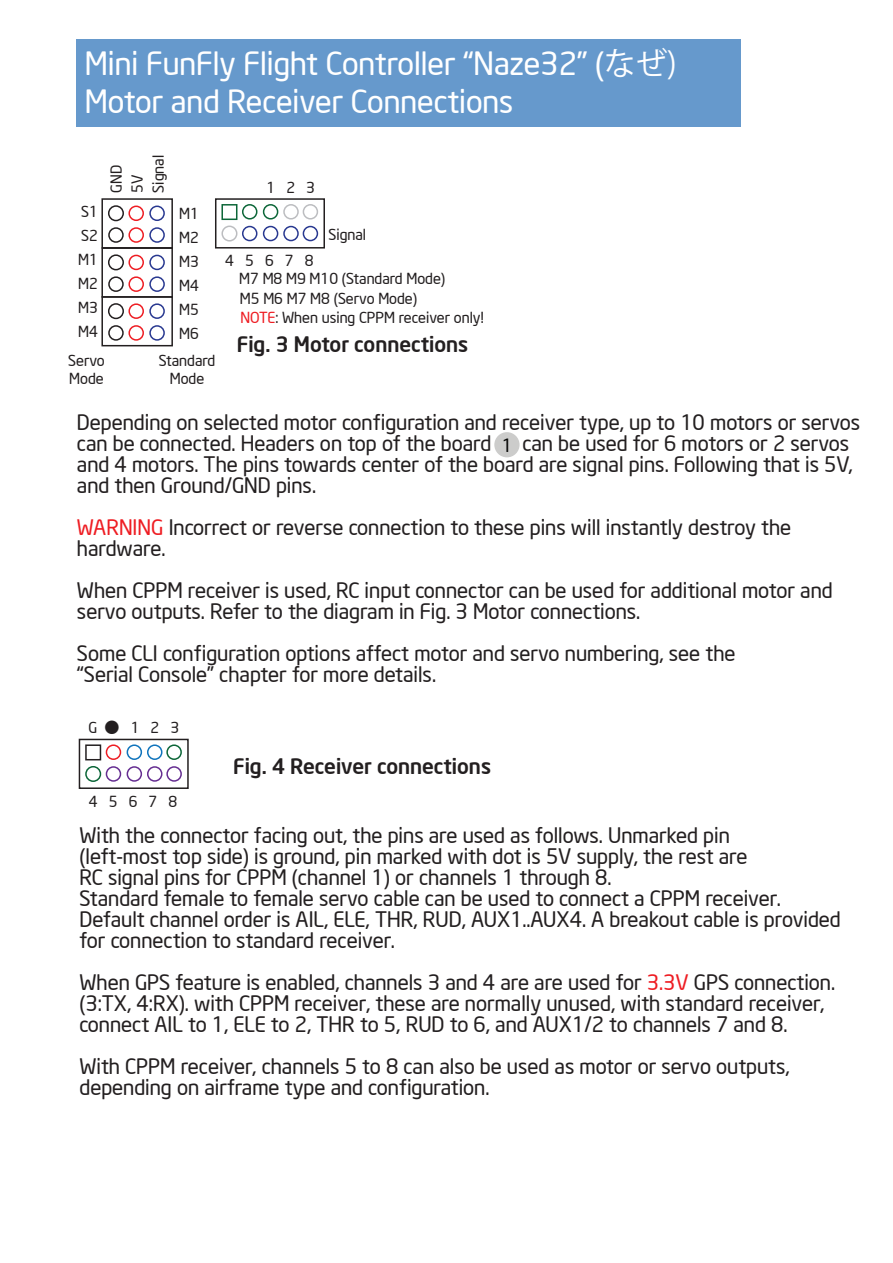
<style>
.page{position:relative;width:893px;height:1263px;background:#fff}
.page>*{position:absolute;margin:0;border:0;box-sizing:border-box;transform-origin:0 0}
.t1{font:31.5px/37.8px "Neo Sans Intel";color:#fff}
.t2{font:21px/21px "Neo Sans Intel";color:#231f20}
.t3{font:500 21px "Neo Sans Intel";color:#231f20}
.t4{font:18px "Neo Sans Intel";color:#040503}
.t5{font:15px/24px "Neo Sans Intel";color:#231f20}
.s1{font-family:"Koz Go Pro"}
.s2{color:#ee1d23}
</style>
<div class="page">
<div style="left:101px;top:198px;width:72px;height:51px;border:2px solid #231f20"></div>
<div style="left:108px;top:205px;width:16px;height:16px;border:2px solid #231f20;border-radius:50%"></div>
<div style="left:128px;top:227px;width:16px;height:16px;border:2px solid #ee1d23;border-radius:50%"></div>
<div style="left:128px;top:206px;width:16px;height:15px;border:2px solid #ee1d23;border-radius:50%"></div>
<div style="left:149px;top:227px;width:16px;height:16px;border:2px solid #283890;border-radius:50%"></div>
<div style="left:149px;top:206px;width:16px;height:15px;border:2px solid #283890;border-radius:50%"></div>
<div style="left:108px;top:227px;width:16px;height:16px;border:2px solid #231f20;border-radius:50%"></div>
<div style="left:101px;top:247px;width:72px;height:51px;border:2px solid #231f20"></div>
<div style="left:108px;top:254px;width:16px;height:16px;border:2px solid #231f20;border-radius:50%"></div>
<div style="left:128px;top:276px;width:16px;height:16px;border:2px solid #ee1d23;border-radius:50%"></div>
<div style="left:128px;top:255px;width:16px;height:15px;border:2px solid #ee1d23;border-radius:50%"></div>
<div style="left:149px;top:276px;width:16px;height:16px;border:2px solid #283890;border-radius:50%"></div>
<div style="left:149px;top:255px;width:16px;height:15px;border:2px solid #283890;border-radius:50%"></div>
<div style="left:108px;top:276px;width:16px;height:16px;border:2px solid #231f20;border-radius:50%"></div>
<div style="left:101px;top:296px;width:72px;height:50px;border:2px solid #231f20"></div>
<div style="left:108px;top:303px;width:16px;height:16px;border:2px solid #231f20;border-radius:50%"></div>
<div style="left:128px;top:325px;width:16px;height:16px;border:2px solid #ee1d23;border-radius:50%"></div>
<div style="left:128px;top:303px;width:16px;height:16px;border:2px solid #ee1d23;border-radius:50%"></div>
<div style="left:149px;top:325px;width:16px;height:16px;border:2px solid #283890;border-radius:50%"></div>
<div style="left:149px;top:303px;width:16px;height:16px;border:2px solid #283890;border-radius:50%"></div>
<div style="left:108px;top:325px;width:16px;height:16px;border:2px solid #231f20;border-radius:50%"></div>
<div style="left:79px;top:739px;width:110px;height:50px;border:2px solid #231f20"></div>
<div style="left:85px;top:744px;width:16px;height:16px;border:2px solid #231f20"></div>
<div style="left:85px;top:766px;width:16px;height:16px;border:2px solid #0c6638;border-radius:50%"></div>
<div style="left:106px;top:744px;width:15px;height:16px;border:2px solid #ee1d23;border-radius:50%"></div>
<div style="left:106px;top:766px;width:15px;height:16px;border:2px solid #652d91;border-radius:50%"></div>
<div style="left:127px;top:744px;width:15px;height:16px;border:2px solid #1074bc;border-radius:50%"></div>
<div style="left:127px;top:766px;width:15px;height:16px;border:2px solid #652d91;border-radius:50%"></div>
<div style="left:147px;top:744px;width:15px;height:16px;border:2px solid #1074bc;border-radius:50%"></div>
<div style="left:147px;top:766px;width:15px;height:16px;border:2px solid #652d91;border-radius:50%"></div>
<div style="left:166px;top:744px;width:16px;height:16px;border:2px solid #0c6638;border-radius:50%"></div>
<div style="left:166px;top:766px;width:16px;height:16px;border:2px solid #652d91;border-radius:50%"></div>
<div style="left:215px;top:198px;width:110px;height:51px;border:2px solid #231f20"></div>
<div style="left:221px;top:204px;width:16px;height:16px;border:2px solid #0c6638"></div>
<div style="left:221px;top:226px;width:16px;height:16px;border:2px solid #bcbdc0;border-radius:50%"></div>
<div style="left:242px;top:204px;width:15px;height:16px;border:2px solid #0c6638;border-radius:50%"></div>
<div style="left:242px;top:226px;width:15px;height:15px;border:2px solid #283890;border-radius:50%"></div>
<div style="left:263px;top:204px;width:15px;height:16px;border:2px solid #0c6638;border-radius:50%"></div>
<div style="left:263px;top:226px;width:15px;height:15px;border:2px solid #283890;border-radius:50%"></div>
<div style="left:283px;top:204px;width:16px;height:16px;border:2px solid #bcbdc0;border-radius:50%"></div>
<div style="left:283px;top:226px;width:16px;height:15px;border:2px solid #283890;border-radius:50%"></div>
<div style="left:303px;top:204px;width:15px;height:16px;border:2px solid #bcbdc0;border-radius:50%"></div>
<div style="left:303px;top:226px;width:15px;height:15px;border:2px solid #283890;border-radius:50%"></div>
<div style="left:77px;top:40px;width:664px;height:87px;background:#69c"></div>
<div style="left:494px;top:432px;width:26px;height:25px;background:#cccccb;border-radius:50%"></div>
<h1 class="t1" style="left:85px;top:44px;width:594px">Mini FunFly Flight Controller “Naze32” (<span class="s1">なぜ)<br></span>Motor and Receiver Connections</h1>
<p class="t5" style="left:105px;top:193px;width:39px;line-height:21px;rotate:-90deg">GND<br>5V<br>Signal</p>
<p class="t5" style="left:266px;top:175px;width:50px">1 2 3</p>
<p class="t5" style="left:78px;top:199px;width:21px;text-align:justify">S1<br>S2<br>M1<br>M2<br>M3<br>M4</p>
<p class="t5" style="left:179px;top:201px;width:21px;text-align:justify">M1<br>M2<br>M3<br>M4<br>M5<br>M6</p>
<p class="t5" style="left:328px;top:222px;width:39px">Signal</p>
<p class="t5" style="left:225px;top:249px;width:90px">4 5 6 7 8</p>
<p class="t5" style="left:240px;top:289px;width:245px;line-height:19.2px">M5 M6 M7 M8 (Servo Mode)<br><span class="s2">NOTE</span>: When using CPPM receiver only!</p>
<p class="t5" style="left:239px;top:266px;width:207px">M7 M8 M9 M10 (Standard Mode)</p>
<p class="t3" style="left:237px;top:331px;width:233px">Fig. 3 Motor connections</p>
<p class="t5" style="left:68px;top:351px;width:38px;line-height:18px">Servo<br>Mode</p>
<p class="t5" style="left:159px;top:351px;width:58px;line-height:18px;text-align:center">Standard<br>Mode</p>
<p class="t2" style="left:77px;top:411px;width:785px">Depending on selected motor configuration and receiver type, up to 10 motors or servos can be connected. Headers on top of the board</p>
<p class="t2" style="left:77px;top:432px;width:777px;text-indent:445px">can be used for 6 motors or 2 servos and 4 motors. The pins towards center of the board are signal pins. Following that is 5V, and then Ground/GND pins.</p>
<p class="t2" style="left:77px;top:516px;width:716px"><span class="s2">WARNING</span> Incorrect or reverse connection to these pins will instantly destroy the hardware.</p>
<p class="t2" style="left:77px;top:579px;width:757px">When CPPM receiver is used, RC input connector can be used for additional motor and servo outputs. Refer to the diagram in Fig. 3 Motor connections.</p>
<p class="t2" style="left:77px;top:642px;width:660px">Some CLI configuration options affect motor and servo numbering, see the “Serial Console” chapter for more details.</p>
<p class="t4" style="left:502px;top:434px;width:12px">1</p>
<p class="t5" style="left:88px;top:715px;width:92px">G <span class="s1">●</span> 1 2 3</p>
<p class="t5" style="left:89px;top:789px;width:90px">4 5 6 7 8</p>
<p class="t3" style="left:233px;top:753px;width:259px">Fig. 4 Receiver connections</p>
<p class="t2" style="left:79px;top:824px;width:763px">With the connector facing out, the pins are used as follows. Unmarked pin<br>(left-most top side) is ground, pin marked with dot is 5V supply, the rest are<br>RC signal pins for CPPM (channel 1) or channels 1 through 8.<br>Standard female to female servo cable can be used to connect a CPPM receiver.<br>Default channel order is AIL, ELE, THR, RUD, AUX1..AUX4. A breakout cable is provided for connection to standard receiver.</p>
<p class="t2" style="left:79px;top:971px;width:757px">When GPS feature is enabled, channels 3 and 4 are are used for <span class="s2">3.3V</span> GPS connection. (3:TX, 4:RX). with CPPM receiver, these are normally unused, with standard receiver, connect AIL to 1, ELE to 2, THR to 5, RUD to 6, and AUX1/2 to channels 7 and 8.</p>
<p class="t2" style="left:79px;top:1055px;width:712px">With CPPM receiver, channels 5 to 8 can also be used as motor or servo outputs, depending on airframe type and configuration.</p>
</div>
